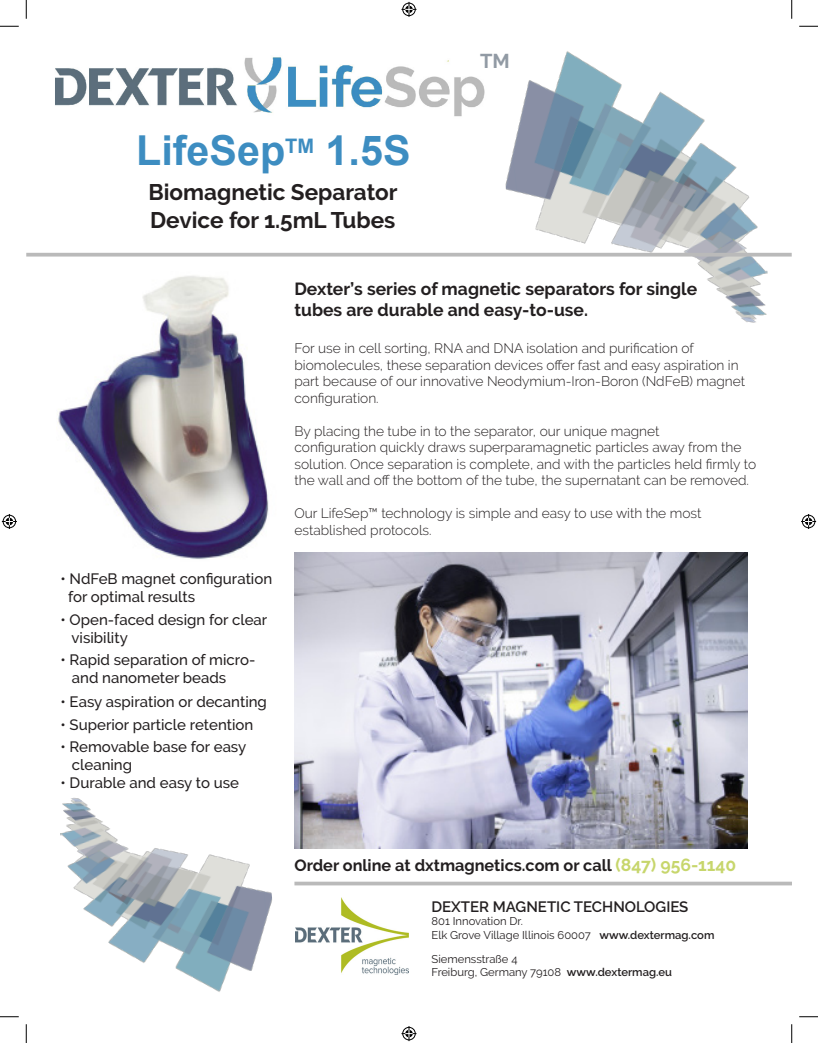
<style>
.page{position:relative;width:818px;height:1043px;background:#fff}
.page>*{position:absolute;margin:0;border:0;box-sizing:border-box;transform-origin:0 0}
.t1{font:700 41.25px "Arial";color:#3d8dc1}
.t2{font:700 22.5px "Raleway";color:#231f20}
.t3{font:700 20px "Raleway";color:#919aa4}
.t4{font:700 17.5px/21px "Raleway";color:#231f20}
.t5{font:700 16.25px "Raleway";color:#231f20}
.t6{font:500 15px "Raleway";color:#231f20}
.t7{font:600 15px "Raleway";color:#231f20}
.t8{font:300 13.75px/16.5px "Raleway";color:#231f20}
.t9{font:11.25px "Raleway";color:#231f20}
.s1{font-size:17.5px;color:#c7d66c}
.s2{font-weight:600}
</style>
<div class="page">
<img style="left:55px;top:57px;width:430px;height:60px">
<img style="left:60px;top:798px;width:212px;height:194px">
<img style="left:490px;top:51px;width:283px;height:272px">
<img style="left:58px;top:275px;width:211px;height:284px">
<img style="left:294px;top:552px;width:453px;height:296px">
<hr style="left:26px;top:253px;width:765px;height:3px;background:#bababa">
<svg style="left:294px;top:881px;width:497px;height:4px;background:#c5c5c5"></svg>
<img style="left:296px;top:897px;width:113px;height:77px">
<svg style="left:0;top:25px;width:19px;height:2px"></svg>
<svg style="left:799px;top:25px;width:19px;height:2px"></svg>
<svg style="left:0;top:1016px;width:19px;height:1px"></svg>
<svg style="left:799px;top:1016px;width:19px;height:1px"></svg>
<svg style="left:25px;top:0;width:2px;height:19px"></svg>
<svg style="left:25px;top:1024px;width:2px;height:18px"></svg>
<svg style="left:791px;top:0;width:1px;height:19px"></svg>
<svg style="left:791px;top:1024px;width:1px;height:18px"></svg>
<svg style="left:401px;top:2px;width:15px;height:15px"></svg>
<svg style="left:401px;top:1026px;width:15px;height:15px"></svg>
<svg style="left:2px;top:514px;width:15px;height:15px"></svg>
<svg style="left:801px;top:514px;width:15px;height:15px"></svg>
<p class="t1" style="left:136px;top:124px;width:276px">LifeSep<sup>TM</sup> 1.5S</p>
<p class="t2" style="left:149px;top:180px;width:250px">Biomagnetic Separator</p>
<p class="t2" style="left:150px;top:207px;width:247px">Device for 1.5mL Tubes</p>
<p class="t3" style="left:480px;top:50px;width:31px">TM</p>
<p class="t4" style="left:294px;top:278px;width:404px">Dexter’s series of magnetic separators for single tubes are durable and easy-to-use.</p>
<p class="t6" style="left:60px;top:570px;width:213px">• NdFeB magnet configuration</p>
<p class="t6" style="left:68px;top:588px;width:129px">for optimal results</p>
<p class="t6" style="left:60px;top:610px;width:208px">• Open-faced design for clear</p>
<p class="t6" style="left:71px;top:628px;width:58px">visibility</p>
<p class="t6" style="left:60px;top:651px;width:196px">• Rapid separation of micro-</p>
<p class="t6" style="left:72px;top:669px;width:156px">and nanometer beads</p>
<p class="t6" style="left:60px;top:693px;width:208px">• Easy aspiration or decanting</p>
<p class="t6" style="left:60px;top:715px;width:194px">• Superior particle retention</p>
<p class="t6" style="left:60px;top:738px;width:187px">• Removable base for easy</p>
<p class="t6" style="left:72px;top:756px;width:62px">cleaning</p>
<p class="t6" style="left:60px;top:774px;width:180px">• Durable and easy to use</p>
<p class="t8" style="left:294px;top:340px;width:452px">For use in cell sorting, RNA and DNA isolation and purification of biomolecules, these separation devices offer fast and easy aspiration in part because of our innovative Neodymium-Iron-Boron (NdFeB) magnet configuration.</p>
<p class="t8" style="left:294px;top:422px;width:366px">By placing the tube in to the separator, our unique magnet</p>
<p class="t8" style="left:294px;top:439px;width:463px">configuration quickly draws superparamagnetic particles away from the solution. Once separation is complete, and with the particles held firmly to the wall and off the bottom of the tube, the supernatant can be removed.</p>
<p class="t8" style="left:294px;top:505px;width:408px">Our LifeSep™ technology is simple and easy to use with the most established protocols.</p>
<p class="t5" style="left:294px;top:856px;width:443px">Order online at dxtmagnetics.com or call <span class="s1">(847) 956-1140</span></p>
<p class="t7" style="left:431px;top:898px;width:258px">DEXTER MAGNETIC TECHNOLOGIES</p>
<p class="t9" style="left:431px;top:915px;width:93px">801 Innovation Dr.</p>
<p class="t9" style="left:431px;top:928px;width:284px">Elk Grove Village Illinois 60007 <span class="s2">www.dextermag.com</span></p>
<p class="t9" style="left:431px;top:952px;width:87px">Siemensstraße 4</p>
<p class="t9" style="left:431px;top:965px;width:242px">Freiburg, Germany 79108 <span class="s2">www.dextermag.eu</span></p>
</div>
